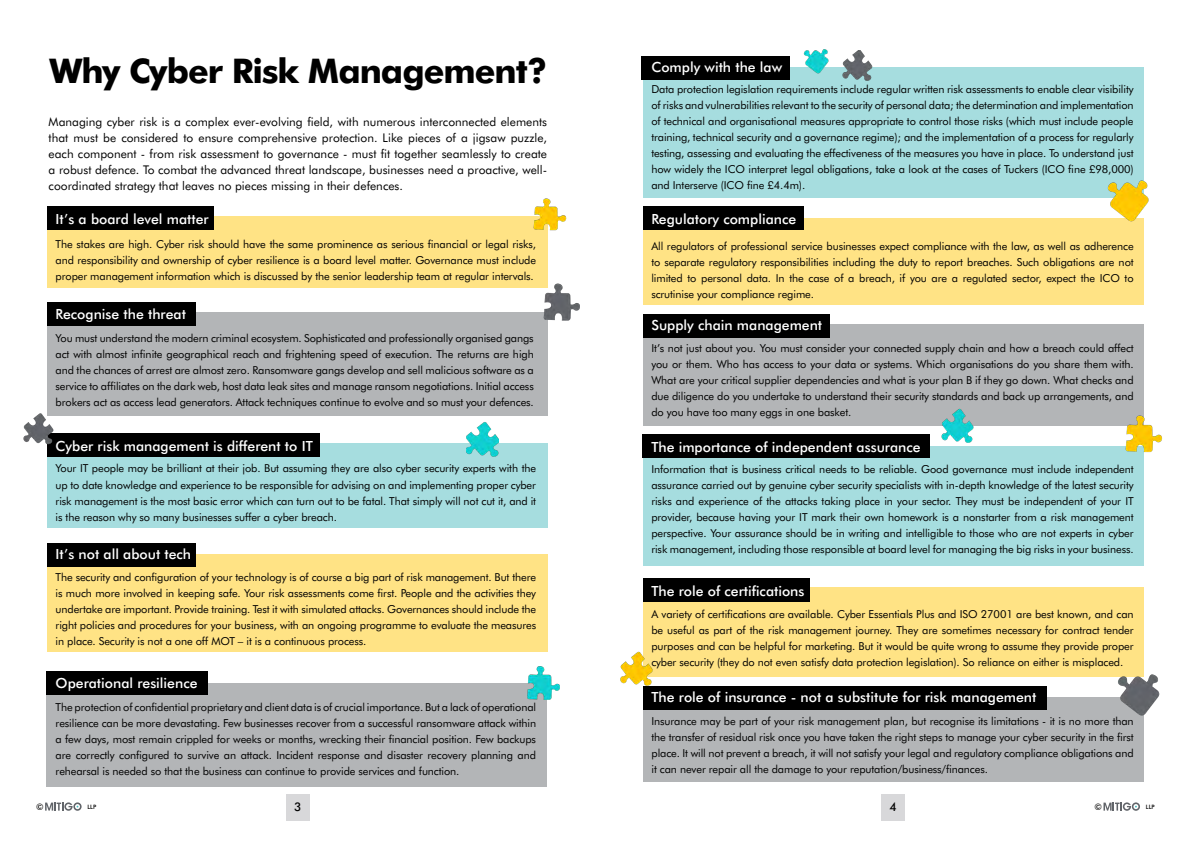
<style>
.page{position:relative;width:1191px;height:842px;background:#fff}
.page>*{position:absolute;margin:0;border:0;box-sizing:border-box;transform-origin:0 0}
.t1{font:800 34px "Futura BT";letter-spacing:-.03em;color:#000}
.t2{font:500 14px "Futura BT";color:#fff}
.t3{font:12px/16px "Futura BT";color:#000;text-align:justify}
.t4{font:500 12px "Futura BT";color:#000}
.t5{font:11px/16px "Futura BT";letter-spacing:-.01em;color:#000;text-align:justify}
.t6{font:500 9px "Futura BT";color:#000}
.t7{font:500 6px "Futura BT";color:#000}
</style>
<div class="page">
<div style="left:47px;top:554px;width:501px;height:97px;background:#ffe385"></div>
<div style="left:47px;top:543px;width:149px;height:24px;background:#000"></div>
<div style="left:47px;top:216px;width:501px;height:72px;background:#ffe385"></div>
<div style="left:47px;top:206px;width:166px;height:24px;background:#000"></div>
<div style="left:47px;top:443px;width:501px;height:84px;background:#a6dddf"></div>
<div style="left:47px;top:312px;width:501px;height:104px;background:#b3b5b7"></div>
<div style="left:46px;top:683px;width:501px;height:104px;background:#b3b5b7"></div>
<div style="left:47px;top:303px;width:149px;height:23px;background:#000"></div>
<div style="left:47px;top:433px;width:273px;height:24px;background:#000"></div>
<div style="left:46px;top:671px;width:161px;height:24px;background:#000"></div>
<img style="left:527px;top:666px;width:32px;height:34px">
<img style="left:543px;top:284px;width:37px;height:36px">
<img style="left:23px;top:413px;width:30px;height:32px">
<img style="left:466px;top:422px;width:32px;height:35px">
<img style="left:534px;top:198px;width:32px;height:33px">
<div style="left:286px;top:794px;width:24px;height:26px;background:#d8d8da"></div>
<div style="left:881px;top:794px;width:24px;height:26px;background:#d8d8da"></div>
<div style="left:643px;top:698px;width:500px;height:84px;background:#b3b5b7"></div>
<div style="left:643px;top:686px;width:403px;height:23px;background:#000"></div>
<div style="left:643px;top:446px;width:500px;height:119px;background:#a6dddf"></div>
<div style="left:642px;top:434px;width:287px;height:24px;background:#000"></div>
<div style="left:643px;top:68px;width:500px;height:130px;background:#a6dddf"></div>
<div style="left:641px;top:56px;width:149px;height:23px;background:#000"></div>
<div style="left:643px;top:587px;width:500px;height:90px;background:#ffe385"></div>
<div style="left:643px;top:578px;width:166px;height:24px;background:#000"></div>
<div style="left:643px;top:218px;width:500px;height:87px;background:#ffe385"></div>
<div style="left:643px;top:207px;width:161px;height:23px;background:#000"></div>
<div style="left:643px;top:324px;width:500px;height:102px;background:#b3b5b7"></div>
<div style="left:643px;top:314px;width:186px;height:23px;background:#000"></div>
<svg style="left:45px;top:802px;width:37px;height:9px"></svg>
<svg style="left:1103px;top:802px;width:37px;height:9px"></svg>
<img style="left:941px;top:409px;width:32px;height:33px">
<img style="left:1125px;top:415px;width:37px;height:38px">
<img style="left:1117px;top:674px;width:42px;height:41px">
<img style="left:620px;top:651px;width:32px;height:35px">
<img style="left:1107px;top:180px;width:42px;height:41px">
<img style="left:804px;top:50px;width:24px;height:23px">
<img style="left:841px;top:51px;width:31px;height:29px">
<h1 class="t1" style="left:49px;top:47px;width:499px">Why Cyber Risk Management?</h1>
<p class="t3" style="left:49px;top:114px;width:500px">Managing cyber risk is a complex ever-evolving field, with numerous interconnected elements that must be considered to ensure comprehensive protection. Like pieces of a jigsaw puzzle, each component - from risk assessment to governance - must fit together seamlessly to create a robust defence. To combat the advanced threat landscape, businesses need a proactive, well&shy;coordinated strategy that leaves no pieces missing in their defences.</p>
<p class="t2" style="left:56px;top:209px;width:155px">It’s a board level matter</p>
<p class="t5" style="left:56px;top:235px;width:482px">The stakes are high. Cyber risk should have the same prominence as serious financial or legal risks, and responsibility and ownership of cyber resilience is a board level matter. Governance must include proper management information which is discussed by the senior leadership team at regular intervals.</p>
<p class="t2" style="left:56px;top:304px;width:132px">Recognise the threat</p>
<p class="t5" style="left:56px;top:330px;width:480px">You must understand the modern criminal ecosystem. Sophisticated and professionally organised gangs act with almost infinite geographical reach and frightening speed of execution. The returns are high and the chances of arrest are almost zero. Ransomware gangs develop and sell malicious software as a service to affiliates on the dark web, host data leak sites and manage ransom negotiations. Initial access brokers act as access lead generators. Attack techniques continue to evolve and so must your defences.</p>
<p class="t2" style="left:56px;top:436px;width:259px">Cyber risk management is different to IT</p>
<p class="t5" style="left:56px;top:460px;width:482px">Your IT people may be brilliant at their job. But assuming they are also cyber security experts with the up to date knowledge and experience to be responsible for advising on and implementing proper cyber risk management is the most basic error which can turn out to be fatal. That simply will not cut it, and it is the reason why so many businesses suffer a cyber breach.</p>
<p class="t2" style="left:56px;top:544px;width:137px">It’s not all about tech</p>
<p class="t5" style="left:56px;top:568px;width:482px">The security and configuration of your technology is of course a big part of risk management. But there is much more involved in keeping safe. Your risk assessments come first. People and the activities they undertake are important. Provide training. Test it with simulated attacks. Governances should include the right policies and procedures for your business, with an ongoing programme to evaluate the measures in place. Security is not a one off MOT – it is a continuous process.</p>
<p class="t2" style="left:56px;top:673px;width:143px">Operational resilience</p>
<p class="t5" style="left:56px;top:699px;width:482px">The protection of confidential proprietary and client data is of crucial importance. But a lack of operational resilience can be more devastating. Few businesses recover from a successful ransomware attack within a few days, most remain crippled for weeks or months, wrecking their financial position. Few backups are correctly configured to survive an attack. Incident response and disaster recovery planning and rehearsal is needed so that the business can continue to provide services and function.</p>
<p class="t2" style="left:651px;top:57px;width:132px">Comply with the law</p>
<p class="t5" style="left:651px;top:81px;width:484px">Data protection legislation requirements include regular written risk assessments to enable clear visibility of risks and vulnerabilities relevant to the security of personal data; the determination and implementation of technical and organisational measures appropriate to control those risks (which must include people training, technical security and a governance regime); and the implementation of a process for regularly testing, assessing and evaluating the effectiveness of the measures you have in place. To understand just how widely the ICO interpret legal obligations, take a look at the cases of Tuckers (ICO fine £98,000) and Interserve (ICO fine £4.4m).</p>
<p class="t2" style="left:651px;top:209px;width:146px">Regulatory compliance</p>
<p class="t5" style="left:651px;top:237px;width:484px">All regulators of professional service businesses expect compliance with the law, as well as adherence to separate regulatory responsibilities including the duty to report breaches. Such obligations are not limited to personal data. In the case of a breach, if you are a regulated sector, expect the ICO to scrutinise your compliance regime.</p>
<p class="t2" style="left:651px;top:315px;width:172px">Supply chain management</p>
<p class="t5" style="left:651px;top:340px;width:484px">It’s not just about you. You must consider your connected supply chain and how a breach could affect you or them. Who has access to your data or systems. Which organisations do you share them with.<br>What are your critical supplier dependencies and what is your plan B if they go down. What checks and due diligence do you undertake to understand their security standards and back up arrangements, and do you have too many eggs in one basket.</p>
<p class="t2" style="left:651px;top:437px;width:271px">The importance of independent assurance</p>
<p class="t5" style="left:651px;top:460px;width:484px">Information that is business critical needs to be reliable. Good governance must include independent assurance carried out by genuine cyber security specialists with in-depth knowledge of the latest security risks and experience of the attacks taking place in your sector. They must be independent of your IT provider, because having your IT mark their own homework is a nonstarter from a risk management perspective. Your assurance should be in writing and intelligible to those who are not experts in cyber risk management, including those responsible at board level for managing the big risks in your business.</p>
<p class="t2" style="left:651px;top:581px;width:155px">The role of certifications</p>
<p class="t5" style="left:651px;top:605px;width:484px">A variety of certifications are available. Cyber Essentials Plus and ISO 27001 are best known, and can be useful as part of the risk management journey. They are sometimes necessary for contract tender purposes and can be helpful for marketing. But it would be quite wrong to assume they provide proper cyber security (they do not even satisfy data protection legislation). So reliance on either is misplaced.</p>
<p class="t2" style="left:651px;top:687px;width:386px">The role of insurance - not a substitute for risk management</p>
<p class="t5" style="left:651px;top:713px;width:484px">Insurance may be part of your risk management plan, but recognise its limitations - it is no more than the transfer of residual risk once you have taken the right steps to manage your cyber security in the first place. It will not prevent a breach, it will not satisfy your legal and regulatory compliance obligations and it can never repair all the damage to your reputation/business/finances.</p>
<p class="t4" style="left:294px;top:798px;width:9px">3</p>
<p class="t4" style="left:889px;top:798px;width:9px">4</p>
<p class="t6" style="left:36px;top:800px;width:9px">©</p>
<p class="t7" style="left:87px;top:802px;width:10px">LLP</p>
<p class="t6" style="left:1094px;top:800px;width:9px">©</p>
<p class="t7" style="left:1145px;top:802px;width:10px">LLP</p>
</div>
